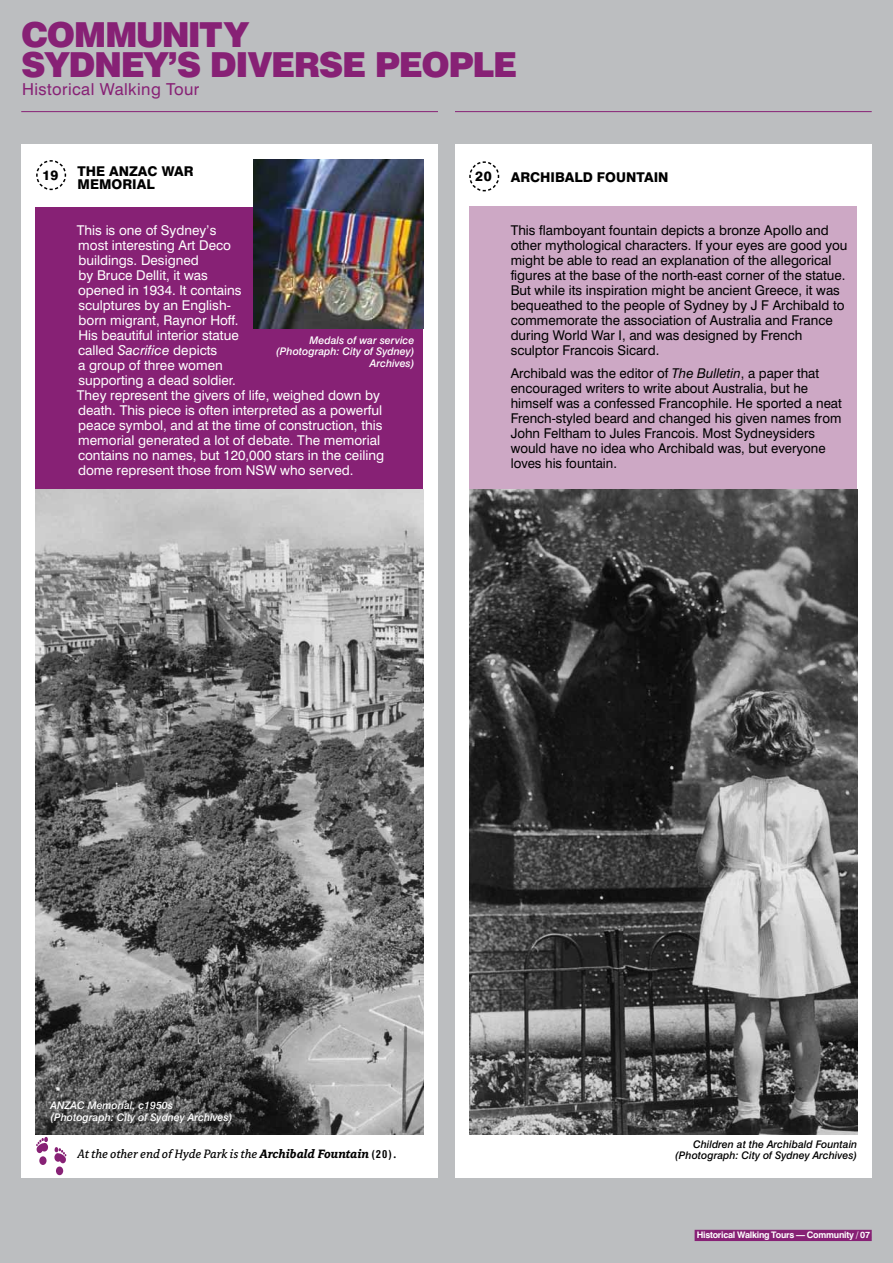
<style>
.page{position:relative;width:893px;height:1263px;background:#bcbec0}
.page>*{position:absolute;margin:0;border:0;box-sizing:border-box;transform-origin:0 0}
.t1{font:900 34.5px/30px "Swiss 721 BT";letter-spacing:-.04em;color:#872175}
.t2{font:16.5px "Swiss 721 BT";letter-spacing:.025em;color:#872175}
.t3{font:13.5px/15px "Swiss 721 BT";color:#000}
.t4{font:13.5px/15px "Swiss 721 BT";color:#fff}
.t5{font:italic 13.5px "Avance";color:#000}
.t6{font:800 13.5px/13.5px "Swiss 721 BT";color:#000}
.t7{font:italic 500 10.5px/11.2px "Swiss 721 BT";color:#fff;text-align:right}
.t8{font:italic 500 10.5px/11.2px "Swiss 721 BT";color:#000;text-align:right}
.t9{font:700 9px "Swiss 721 BT";letter-spacing:-.025em;color:#fff}
.s1{font-style:italic}
.s2{font-weight:700}
.s3{font-family:"Swiss 721 BT";font-weight:700;font-style:normal;font-stretch:condensed;font-size:10.5px}
.s4{color:#872175}
</style>
<div class="page">
<hr style="left:21px;top:111px;width:417px;height:1px;background:#872175">
<hr style="left:455px;top:111px;width:417px;height:1px;background:#872175">
<div style="left:21px;top:145px;width:417px;height:1033px;background:#fff"></div>
<div style="left:455px;top:145px;width:417px;height:1033px;background:#fff"></div>
<div style="left:695px;top:1230px;width:177px;height:11px;background:#872175"></div>
<div style="left:39px;top:1156px;width:8px;height:9px;background:#872175;border-radius:50%"></div>
<svg style="left:36px;top:1137px;width:12px;height:16px"></svg>
<div style="left:56px;top:1166px;width:7px;height:9px;background:#872175;border-radius:50%"></div>
<svg style="left:54px;top:1147px;width:12px;height:16px"></svg>
<div style="left:36px;top:207px;width:387px;height:390px;background:#872175"></div>
<svg style="left:36px;top:160px;width:31px;height:31px"></svg>
<img style="left:254px;top:159px;width:169px;height:169px">
<img style="left:36px;top:489px;width:387px;height:645px">
<div style="left:469px;top:207px;width:388px;height:437px;background:#cda8c5"></div>
<svg style="left:469px;top:161px;width:31px;height:31px"></svg>
<img style="left:469px;top:489px;width:388px;height:645px">
<h1 class="t1" style="left:21px;top:20px;width:494px">COMMUNITY<br>SYDNEY’S DIVERSE PEOPLE</h1>
<p class="t2" style="left:22px;top:79px;width:179px">Historical Walking Tour</p>
<p class="t6" style="left:42px;top:168px;width:18px">19</p>
<p class="t6" style="left:78px;top:164px;width:118px">THE ANZAC WAR<br>MEMORIAL</p>
<p class="t4" style="left:77px;top:222px;width:309px">This is one of Sydney’s<br>most interesting Art Deco<br>buildings. Designed<br>by Bruce Dellit, it was<br>opened in 1934. It contains<br>sculptures by an English-<br>born migrant, Raynor Hoff.<br>His beautiful interior statue<br>called <span class="s1">Sacrifice</span> depicts<br>a group of three women<br>supporting a dead soldier.<br>They represent the givers of life, weighed down by death. This piece is often interpreted as a powerful peace symbol, and at the time of construction, this memorial generated a lot of debate. The memorial contains no names, but 120,000 stars in the ceiling dome represent those from NSW who served.</p>
<p class="t7" style="left:276px;top:335px;width:140px">Medals of war service (Photograph: City of Sydney)<br>Archives)</p>
<p class="t6" style="left:475px;top:170px;width:18px">20</p>
<p class="t6" style="left:511px;top:171px;width:29px">ARCHI</p>
<p class="t6" style="left:555px;top:171px;width:107px">BALD FOUNTAIN</p>
<p class="t3" style="left:511px;top:222px;width:338px">This flamboyant fountain depicts a bronze Apollo and other mythological characters. If your eyes are good you might be able to read an explanation of the allegorical figures at the base of the north-east corner of the statue.<br>But while its inspiration might be ancient Greece, it was bequeathed to the people of Sydney by J F Archibald to commemorate the association of Australia and France during World War I, and was designed by French sculptor Francois Sicard.</p>
<p class="t3" style="left:511px;top:366px;width:333px">Archibald was the editor of <span class="s1">The Bulletin</span>, a paper that encouraged writers to write about Australia, but he himself was a confessed Francophile. He sported a neat French-styled beard and changed his given names from John Feltham to Jules Francois. Most Sydneysiders would have no idea who Archibald was, but everyone loves his fountain.</p>
<p class="t7" style="left:50px;top:1100px;width:183px;text-align:left">ANZAC Memorial, c1950s (Photograph: City of Sydney Archives)</p>
<p class="t5" style="left:78px;top:1147px;width:321px">At the other end of Hyde Park is the <span class="s2">Archibald Fountain</span> <span class="s3">(20)</span>.</p>
<p class="t8" style="left:675px;top:1138px;width:183px">Children at the Archibald Fountain (Photograph: City of Sydney Archives)</p>
<p class="t9" style="left:697px;top:1230px;width:176px">Historical Walking Tours — Community / 07<span class="s4">.</span></p>
</div>
